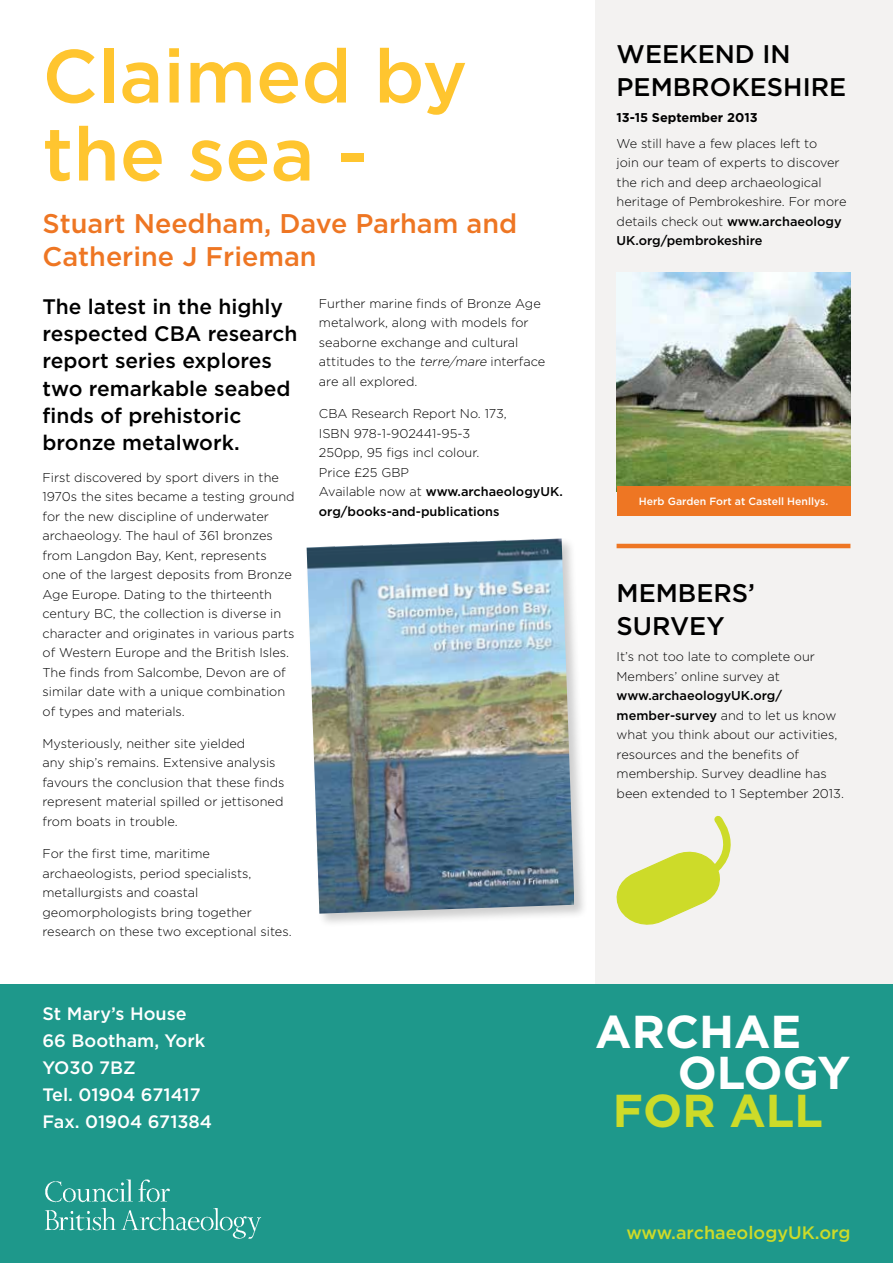
<style>
.page{position:relative;width:893px;height:1263px;background:#fff}
.page>*{position:absolute;margin:0;border:0;box-sizing:border-box;transform-origin:0 0}
.t1{font:500 75px/78px "Gotham";color:#ffc52f}
.t2{font:700 46.05px "Gotham";color:#fff}
.t3{font:700 46.05px "Gotham";color:#cddb29}
.t4{font:500 27px/33px "Gotham";color:#ee7623}
.t5{font:500 25.5px/33px "Gotham";color:#000}
.t6{font:500 21px/27px "Gotham";color:#000}
.t7{font:500 18px/27px "Gotham";color:#fff}
.t8{font:500 18px "Gotham";color:#cddb29}
.t9{font:300 12.75px/19.5px "Gotham";color:#000}
.t10{font:700 12.75px "Gotham";color:#000}
.t11{font:500 10.5px "Gotham";color:#fff}
.s1{font-style:italic}
.s2{font-weight:500}
</style>
<div class="page">
<div style="left:595px;top:0;width:298px;height:984px;background:#f3f2f1"></div>
<hr style="left:617px;top:544px;width:233px;height:4px;background:#ee7623">
<div style="left:0;top:984px;width:893px;height:279px;background:#1e988b"></div>
<img style="left:45px;top:1179px;width:217px;height:60px">
<div style="left:305px;top:537px;width:283px;height:390px;background:#000;opacity:.2"></div>
<img style="left:307px;top:538px;width:267px;height:376px">
<img style="left:617px;top:272px;width:233px;height:214px">
<div style="left:617px;top:486px;width:233px;height:30px;background:#ee7623"></div>
<svg style="left:616px;top:815px;width:115px;height:110px"></svg>
<h1 class="t1" style="left:43px;top:36px;width:426px">Claimed by the sea -</h1>
<h3 class="t4" style="left:43px;top:206px;width:476px">Stuart Needham, Dave Parham and<br>Catherine J Frieman</h3>
<h3 class="t6" style="left:43px;top:293px;width:257px">The latest in the highly respected CBA research report series explores two remarkable seabed finds of prehistoric bronze metalwork.</h3>
<p class="t9" style="left:43px;top:467px;width:254px">First discovered by sport divers in the 1970s the sites became a testing ground for the new discipline of underwater archaeology. The haul of 361 bronzes from Langdon Bay, Kent, represents<br>one of the largest deposits from Bronze Age Europe. Dating to the thirteenth century BC, the collection is diverse in character and originates in various parts of Western Europe and the British Isles.<br>The finds from Salcombe, Devon are of similar date with a unique combination of types and materials.</p>
<p class="t9" style="left:43px;top:733px;width:244px">Mysteriously, neither site yielded<br>any ship’s remains. Extensive analysis favours the conclusion that these finds represent material spilled or jettisoned from boats in trouble.</p>
<p class="t9" style="left:43px;top:844px;width:251px">For the first time, maritime archaeologists, period specialists, metallurgists and coastal geomorphologists bring together research on these two exceptional sites.</p>
<p class="t9" style="left:319px;top:293px;width:228px">Further marine finds of Bronze Age metalwork, along with models for seaborne exchange and cultural attitudes to the <span class="s1">terre/mare</span> interface are all explored.</p>
<p class="t9" style="left:319px;top:403px;width:245px">CBA Research Report No. 173,<br>ISBN 978-1-902441-95-3<br>250pp, 95 figs incl colour.<br>Price £25 GBP<br>Available now at <span class="s2">www.archaeologyUK. org/books-and-publications</span></p>
<h3 class="t5" style="left:617px;top:37px;width:231px">WEEKEND IN<br>PEMBROKESHIRE</h3>
<p class="t10" style="left:617px;top:109px;width:143px">13-15 September 2013</p>
<p class="t9" style="left:617px;top:133px;width:231px">We still have a few places left to<br>join our team of experts to discover the rich and deep archaeological heritage of Pembrokeshire. For more details check out <span class="s2">www.archaeology<br>UK.org/pembrokeshire</span></p>
<p class="t11" style="left:639px;top:494px;width:191px">Herb Garden Fort at Castell Henllys.</p>
<h3 class="t5" style="left:617px;top:576px;width:140px">MEMBERS’<br>SURVEY</h3>
<p class="t9" style="left:617px;top:646px;width:200px">It’s not too late to complete our<br>Members’ online survey at</p>
<p class="t9" style="left:617px;top:685px;width:229px"><span class="s2">www.archaeologyUK.org/ member-survey</span> and to let us know what you think about our activities, resources and the benefits of membership. Survey deadline has been extended to 1 September 2013.</p>
<h3 class="t7" style="left:43px;top:1000px;width:171px">St Mary’s House<br>66 Bootham, York<br>YO30 7BZ<br>Tel. 01904 671417<br>Fax. 01904 671384</h3>
<h2 class="t2" style="left:595px;top:1001px;width:207px">ARCHAE</h2>
<h2 class="t2" style="left:678px;top:1042px;width:174px">OLOGY</h2>
<h2 class="t3" style="left:613px;top:1080px;width:211px">FOR ALL</h2>
<h3 class="t8" style="left:626px;top:1221px;width:226px">www.archaeologyUK.org</h3>
</div>
